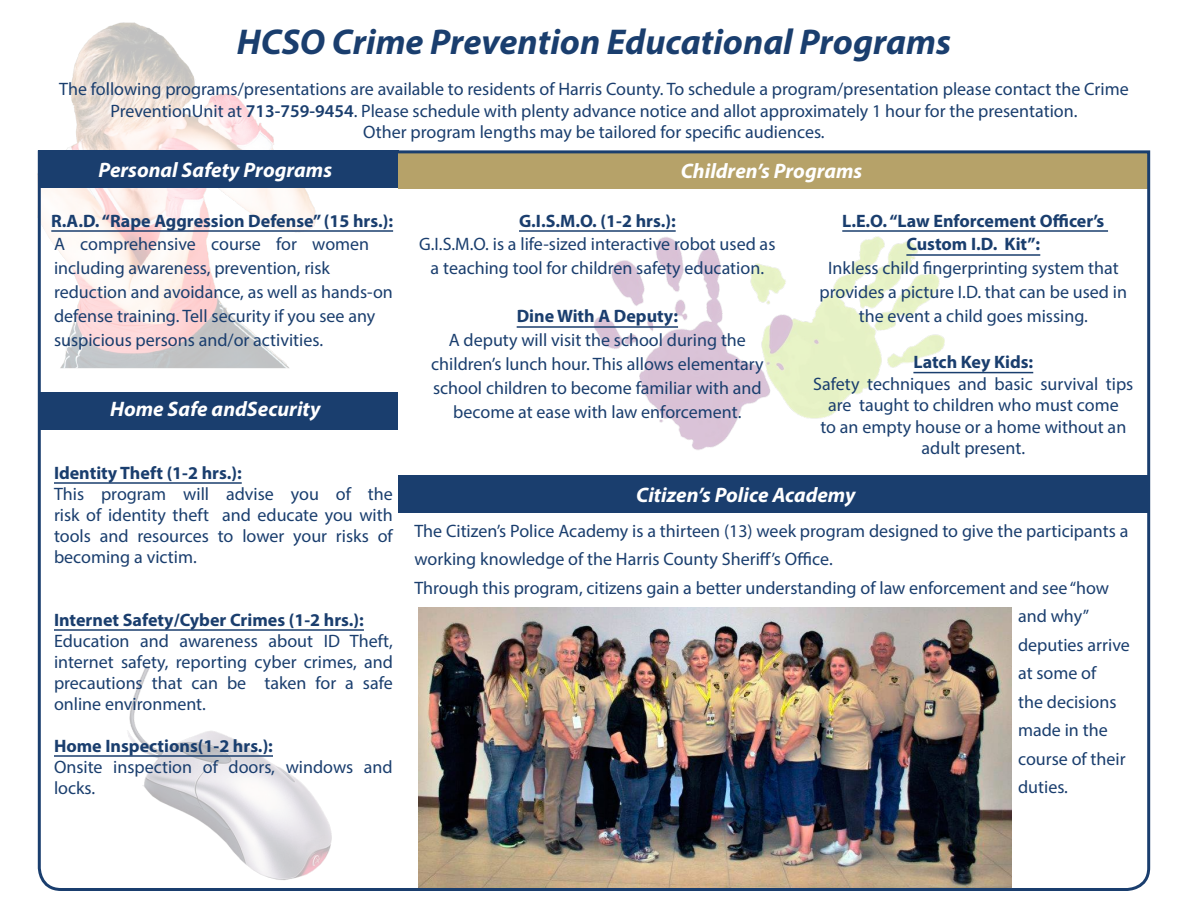
<style>
.page{position:relative;width:1188px;height:918px;background:#fff}
.page>*{position:absolute;margin:0;border:0;box-sizing:border-box;transform-origin:0 0}
.t1{font:italic 700 36px "Myriad Pro";color:#1a3e6e}
.t2{font:italic 700 21px "Myriad Pro";color:#fff}
.t3{font:18px/24px "Myriad Pro";color:#1a3e6e;text-align:center}
.t4{font:700 18px/24px "Myriad Pro";color:#1a3e6e;text-align:center}
.s1{font-weight:600}
</style>
<div class="page">
<img style="left:67px;top:22px;width:207px;height:127px">
<img style="left:37px;top:149px;width:1114px;height:742px">
<h1 class="t1" style="left:237px;top:18px;width:716px">HCSO Crime Prevention Educational Programs</h1>
<p class="t3" style="left:59px;top:78px;width:1071px;line-height:21.6px">The following programs/presentations are available to residents of Harris County. To schedule a program/presentation please contact the Crime<br>PreventionUnit at <span class="s1">713-759-9454</span>. Please schedule with plenty advance notice and allot approximately 1 hour for the presentation.<br>Other program lengths may be tailored for specific audiences.</p>
<p class="t2" style="left:99px;top:156px;width:235px">Personal Safety Programs</p>
<p class="t2" style="left:681px;top:157px;width:183px">Children’s Programs</p>
<p class="t4" style="left:51px;top:208px;width:343px">R.A.D. “Rape Aggression Defense” (15 hrs.):</p>
<p class="t3" style="left:54px;top:232px;width:340px;text-align:left">A comprehensive course for women including awareness, prevention, risk reduction and avoidance, as well as hands-on defense training. Tell security if you see any suspicious persons and/or activities.</p>
<p class="t2" style="left:110px;top:395px;width:212px">Home Safe andSecurity</p>
<p class="t4" style="left:54px;top:460px;width:189px">Identity Theft (1-2 hrs.):</p>
<p class="t3" style="left:54px;top:483px;width:340px;line-height:21px;text-align:justify">This program will advise you of the risk of identity theft and educate you with tools and resources to lower your risks of becoming a victim.</p>
<p class="t4" style="left:54px;top:607px;width:311px">Internet Safety/Cyber Crimes (1-2 hrs.):</p>
<p class="t3" style="left:54px;top:630px;width:340px;line-height:21px;text-align:justify">Education and awareness about ID Theft, internet safety, reporting cyber crimes, and precautions that can be taken for a safe online environment.</p>
<p class="t4" style="left:54px;top:733px;width:221px">Home Inspections(1-2 hrs.):</p>
<p class="t3" style="left:54px;top:756px;width:340px;line-height:21px;text-align:left">Onsite inspection of doors, windows and locks.</p>
<p class="t4" style="left:519px;top:208px;width:158px">G.I.S.M.O. (1-2 hrs.):</p>
<p class="t3" style="left:419px;top:232px;width:358px">G.I.S.M.O. is a life-sized interactive robot used as a teaching tool for children safety education.</p>
<p class="t4" style="left:517px;top:304px;width:163px">Dine With A Deputy:</p>
<p class="t3" style="left:431px;top:328px;width:334px">A deputy will visit the school during the children’s lunch hour. This allows elementary school children to become familiar with and become at ease with law enforcement.</p>
<p class="t4" style="left:842px;top:208px;width:264px">L.E.O. “Law Enforcement Officer’s<br>Custom I.D. Kit”:</p>
<p class="t3" style="left:820px;top:256px;width:309px">Inkless child fingerprinting system that provides a picture I.D. that can be used in the event a child goes missing.</p>
<p class="t4" style="left:913px;top:349px;width:121px">Latch Key Kids:</p>
<p class="t3" style="left:813px;top:373px;width:322px;line-height:21.6px">Safety techniques and basic survival tips are taught to children who must come<br>to an empty house or a home without an adult present.</p>
<p class="t2" style="left:636px;top:481px;width:221px">Citizen’s Police Academy</p>
<p class="t3" style="left:414px;top:519px;width:715px">The Citizen’s Police Academy is a thirteen (13) week program designed to give the participants a</p>
<p class="t3" style="left:414px;top:547px;width:420px">working knowledge of the Harris County Sheriff’s Office.</p>
<p class="t3" style="left:414px;top:576px;width:696px">Through this program, citizens gain a better understanding of law enforcement and see “how</p>
<p class="t3" style="left:1018px;top:604px;width:73px">and why”</p>
<p class="t3" style="left:1018px;top:633px;width:113px">deputies arrive</p>
<p class="t3" style="left:1018px;top:661px;width:80px">at some of</p>
<p class="t3" style="left:1018px;top:690px;width:100px">the decisions</p>
<p class="t3" style="left:1018px;top:718px;width:91px">made in the</p>
<p class="t3" style="left:1018px;top:747px;width:109px">course of their</p>
<p class="t3" style="left:1018px;top:775px;width:51px">duties.</p>
</div>
